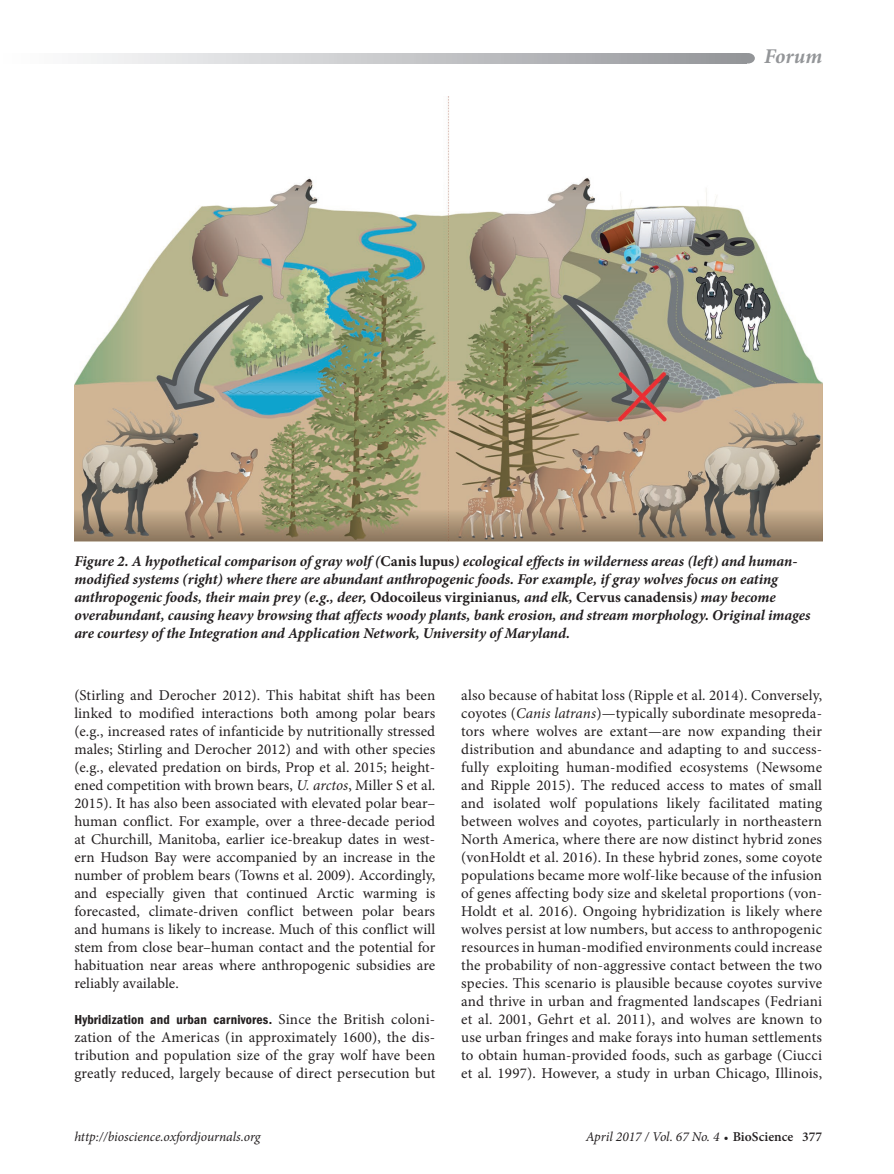
<style>
.page{position:relative;width:894px;height:1174px;background:#fff}
.page>*{position:absolute;margin:0;border:0;box-sizing:border-box;transform-origin:0 0}
.t1{font:italic 700 21px "Minion Pro";letter-spacing:-.005em;color:#939598}
.t2{font:15px/18px "Minion Pro";letter-spacing:.005em;color:#231f20;text-align:justify}
.FigCaption{font:italic 700 15px/18px "Minion Pro";letter-spacing:-.005em;color:#231f20}
.t3{font:italic 13.5px "Minion Pro";letter-spacing:-.005em;color:#231f20}
.t4{font:13.5px "ITC Franklin Gothic Std Dm Cd";letter-spacing:.015em;color:#231f20}
.s1{font-style:normal}
.s2{font-style:italic}
.s3{font-family:"Minion Pro";font-size:15px}
.s4{font-weight:600;font-style:normal;font-size:12px}
.s5{font-weight:600;font-style:normal}
</style>
<div class="page">
<svg style="left:83px;top:53px;width:661px;height:11px;background:#c5c6c8"></svg>
<div style="left:740px;top:53px;width:14px;height:11px;background:#939598;border-radius:50%"></div>
<img style="left:74px;top:96px;width:747px;height:445px">
<h1 class="t1" style="left:763px;top:41px;width:59px">Forum</h1>
<p class="FigCaption" style="left:74px;top:552px;width:737px">Figure 2. A hypothetical comparison of gray wolf (<span class="s1">Canis lupus</span>) ecological effects in wilderness areas (left) and human&shy;modified systems (right) where there are abundant anthropogenic foods. For example, if gray wolves focus on eating anthropogenic foods, their main prey (e.g., deer, <span class="s1">Odocoileus virginianus</span>, and elk, <span class="s1">Cervus canadensis</span>) may become overabundant, causing heavy browsing that affects woody plants, bank erosion, and stream morphology. Original images are courtesy of the Integration and Application Network, University of Maryland.</p>
<h2 class="t2" style="left:74px;top:686px;width:362px">(Stirling and Derocher 2012). This habitat shift has been linked to modified interactions both among polar bears (e.g., increased rates of infanticide by nutritionally stressed males; Stirling and Derocher 2012) and with other species (e.g., elevated predation on birds, Prop et al. 2015; height&shy;ened competition with brown bears, <span class="s2">U. arctos</span>, Miller S et al.<br>2015). It has also been associated with elevated polar bear– human conflict. For example, over a three-decade period at Churchill, Manitoba, earlier ice-breakup dates in west&shy;ern Hudson Bay were accompanied by an increase in the number of problem bears (Towns et al. 2009). Accordingly, and especially given that continued Arctic warming is forecasted, climate-driven conflict between polar bears and humans is likely to increase. Much of this conflict will stem from close bear–human contact and the potential for habituation near areas where anthropogenic subsidies are reliably available.</h2>
<h2 class="t4" style="left:74px;top:1011px;width:362px">Hybridization and urban carnivores. <span class="s3">Since the British coloni-</span></h2>
<h2 class="t2" style="left:74px;top:1028px;width:362px">zation of the Americas (in approximately 1600), the dis&shy;tribution and population size of the gray wolf have been greatly reduced, largely because of direct persecution but</h2>
<h2 class="t2" style="left:461px;top:686px;width:362px">also because of habitat loss (Ripple et al. 2014). Conversely, coyotes (<span class="s2">Canis latrans</span>)—typically subordinate mesopreda&shy;tors where wolves are extant—are now expanding their distribution and abundance and adapting to and success&shy;fully exploiting human-modified ecosystems (Newsome and Ripple 2015). The reduced access to mates of small and isolated wolf populations likely facilitated mating between wolves and coyotes, particularly in northeastern North America, where there are now distinct hybrid zones (vonHoldt et al. 2016). In these hybrid zones, some coyote populations became more wolf-like because of the infusion of genes affecting body size and skeletal proportions (von-Holdt et al. 2016). Ongoing hybridization is likely where wolves persist at low numbers, but access to anthropogenic resources in human-modified environments could increase the probability of non-aggressive contact between the two species. This scenario is plausible because coyotes survive and thrive in urban and fragmented landscapes (Fedriani et al. 2001, Gehrt et al. 2011), and wolves are known to use urban fringes and make forays into human settlements to obtain human-provided foods, such as garbage (Ciucci et al. 1997). However, a study in urban Chicago, Illinois,</h2>
<p class="t3" style="left:74px;top:1127px;width:188px">http://bioscience.oxfordjournals.org</p>
<p class="t3" style="left:585px;top:1127px;width:238px">April 2017 / Vol. 67 No. 4 <span class="s4">•</span> <span class="s5">BioScience 377</span></p>
</div>
